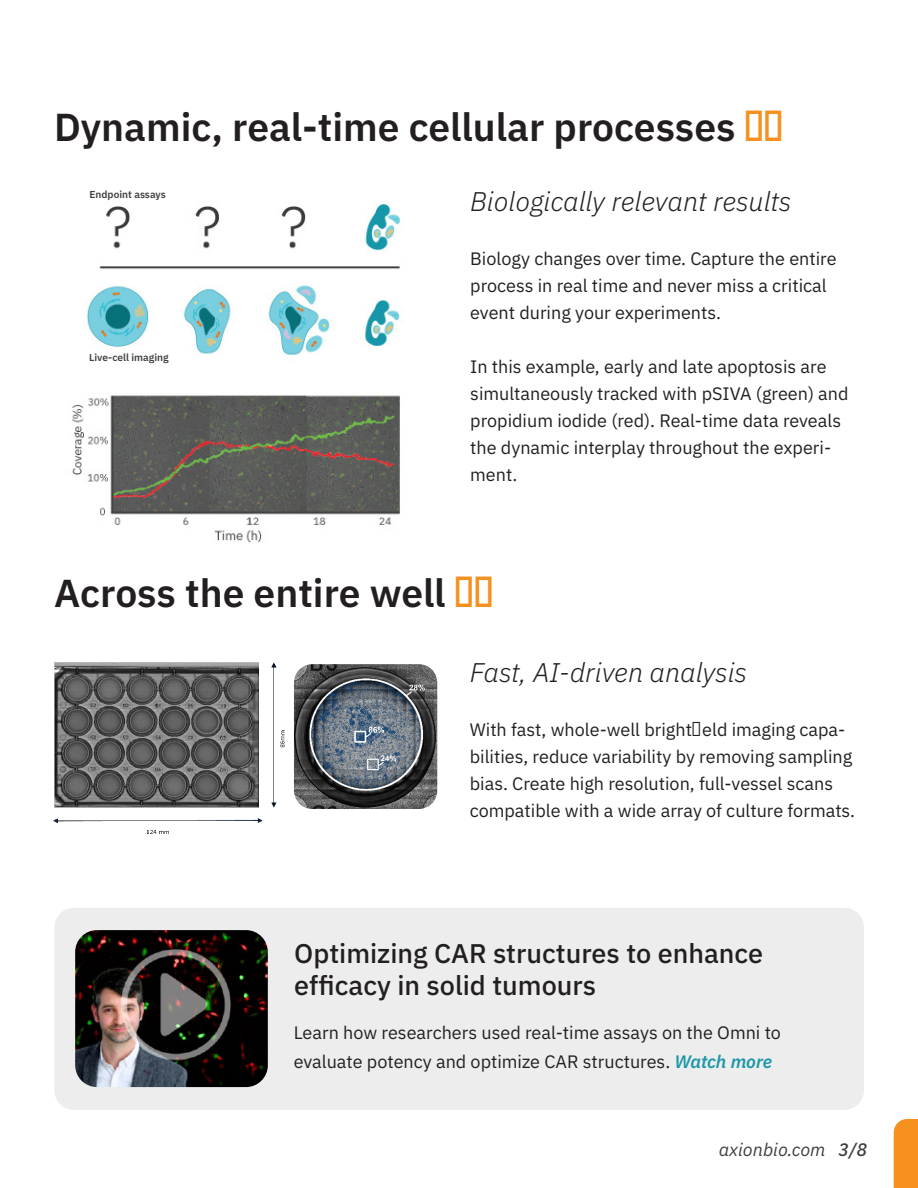
<style>
.page{position:relative;width:918px;height:1188px;background:#fff}
.page>*{position:absolute;margin:0;border:0;box-sizing:border-box;transform-origin:0 0}
.t1{font:600 39px "IBM Plex Sans";color:#231f20}
.t2{font:500 27px "IBM Plex Sans";color:#231f20}
.t3{font:italic 300 27px "IBM Plex Sans";color:#231f20}
.t4{font:18px/27px "IBM Plex Sans";color:#231f20}
.t5{font:italic 18px "IBM Plex Sans";color:#404040}
.t6{font:600 10.2px "IBM Plex Sans";color:#404040}
.s1{color:#f69120}
.s2{font-weight:600;font-style:italic;color:#1d97a9}
.s3{font-weight:500}
</style>
<div class="page">
<div style="left:894px;top:1119px;width:24px;height:69px;background:#f69120"></div>
<img style="left:72px;top:201px;width:328px;height:341px">
<div style="left:54px;top:908px;width:810px;height:202px;background:#ededed;border-radius:20px"></div>
<img style="left:294px;top:664px;width:143px;height:145px">
<img style="left:53px;top:662px;width:232px;height:172px">
<img style="left:75px;top:930px;width:193px;height:157px">
<p class="t1" style="left:54px;top:96px;width:735px">Dynamic, real-time cellular processes <span class="s1">&gt;&gt;</span></p>
<p class="t6" style="left:89px;top:186px;width:78px">Endpoint assays</p>
<p class="t6" style="left:89px;top:349px;width:81px">Live-cell imaging</p>
<p class="t3" style="left:470px;top:181px;width:323px">Biologically relevant results</p>
<p class="t4" style="left:470px;top:243px;width:368px">Biology changes over time. Capture the entire process in real time and never miss a critical event during your experiments.</p>
<p class="t4" style="left:470px;top:351px;width:380px">In this example, early and late apoptosis are simultaneously tracked with pSIVA (green) and propidium iodide (red). Real-time data reveals the dynamic interplay throughout the experi&shy;ment.</p>
<p class="t1" style="left:54px;top:563px;width:445px">Across the entire well <span class="s1">&gt;&gt;</span></p>
<p class="t3" style="left:470px;top:652px;width:279px">Fast, AI-driven analysis</p>
<p class="t4" style="left:470px;top:715px;width:387px">With fast, whole-well brightfield imaging capa&shy;bilities, reduce variability by removing sampling bias. Create high resolution, full-vessel scans compatible with a wide array of culture formats.</p>
<p class="t2" style="left:294px;top:932px;width:470px">Optimizing CAR structures to enhance</p>
<p class="t2" style="left:294px;top:964px;width:303px">efficacy in solid tumours</p>
<p class="t4" style="left:294px;top:1017px;width:489px;line-height:28.5px">Learn how researchers used real-time assays on the Omni to evaluate potency and optimize CAR structures. <span class="s2">Watch more</span></p>
<p class="t5" style="left:719px;top:1136px;width:150px">axionbio.com <span class="s3">3/8</span></p>
</div>
